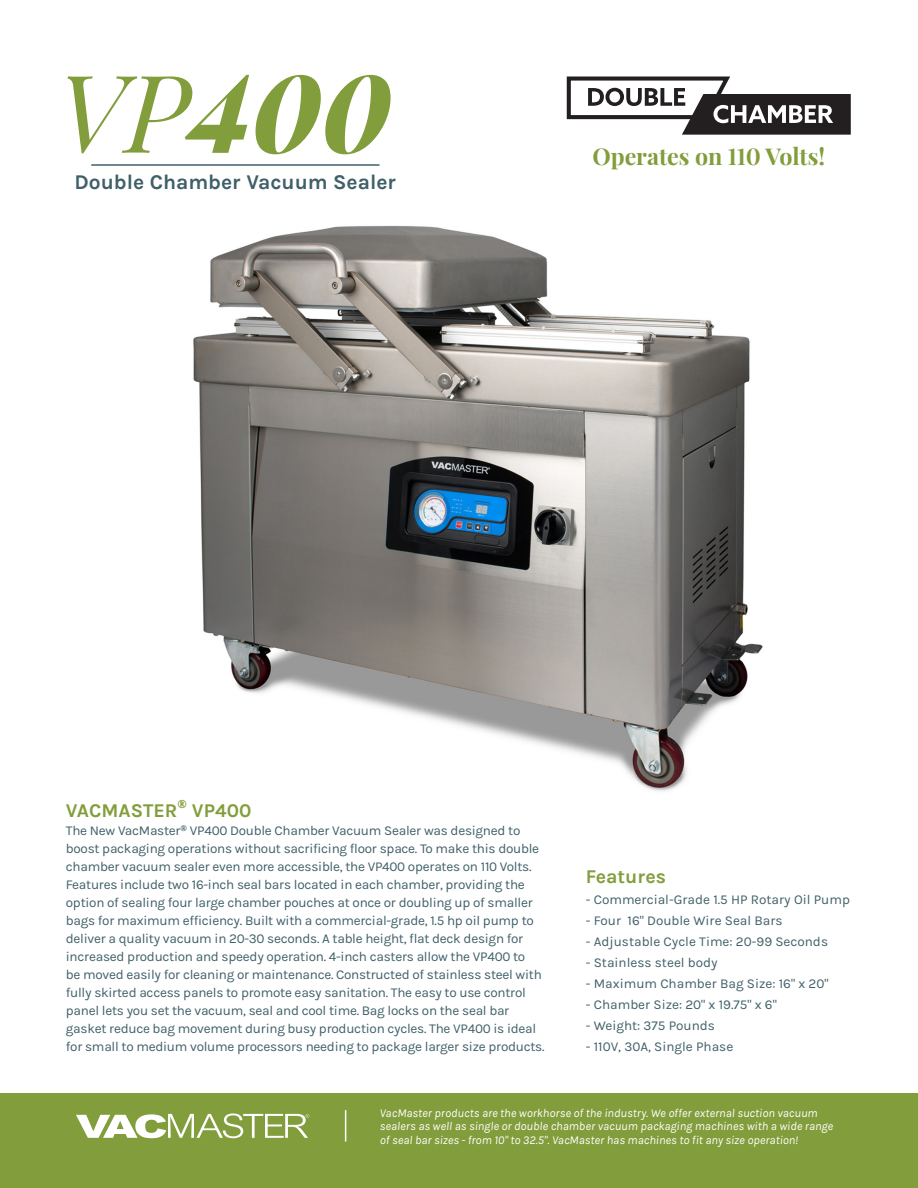
<style>
.page{position:relative;width:918px;height:1188px;background:#fff}
.page>*{position:absolute;margin:0;border:0;box-sizing:border-box;transform-origin:0 0}
.t1{font:italic 900 108px "Playfair Display";color:#829d3b}
.t2{font:700 23.25px "Playfair Display";color:#829d3b}
.t3{font:700 21px "Karla";color:#406069}
.t4{font:700 19.5px "Karla";color:#829d3b}
.TOC_Body_Text{font:13.5px/18px "Karla";letter-spacing:-.02em;color:#406069}
.TOC_Body_Text-2{font:13.5px "Karla";color:#406069}
.t5{font:italic 12px/13.5px "Karla";color:#fff}
.t6{font:700 11.4px "Open Sans";color:#829d3b}
.s1{font-weight:400}
</style>
<div class="page">
<div style="left:0;top:1094px;width:918px;height:94px;background:#829d3b"></div>
<svg style="left:76px;top:1113px;width:233px;height:25px"></svg>
<hr style="left:345px;top:1110px;width:1px;height:32px;background:#fff">
<img style="left:193px;top:225px;width:570px;height:566px">
<hr style="left:91px;top:164px;width:289px;height:2px;background:#406069">
<svg style="left:567px;top:77px;width:284px;height:57px"></svg>
<p class="t1" style="left:57px;top:23px;width:335px"><span class="s1">VP</span>400</p>
<p class="t3" style="left:75px;top:170px;width:323px">Double Chamber Vacuum Sealer</p>
<p class="t2" style="left:592px;top:138px;width:234px">Operates on 110 Volts!</p>
<p class="t6" style="left:178px;top:796px;width:11px">®</p>
<p class="t4" style="left:192px;top:800px;width:61px">VP400</p>
<p class="TOC_Body_Text" style="left:66px;top:822px;width:480px">The New VacMaster<sup>®</sup> VP400 Double Chamber Vacuum Sealer was designed to boost packaging operations without sacrificing floor space. To make this double chamber vacuum sealer even more accessible, the VP400 operates on 110 Volts.<br>Features include two 16-inch seal bars located in each chamber, providing the option of sealing four large chamber pouches at once or doubling up of smaller bags for maximum efficiency. Built with a commercial-grade, 1.5 hp oil pump to deliver a quality vacuum in 20-30 seconds. A table height, flat deck design for increased production and speedy operation. 4-inch casters allow the VP400 to<br>be moved easily for cleaning or maintenance. Constructed of stainless steel with fully skirted access panels to promote easy sanitation. The easy to use control panel lets you set the vacuum, seal and cool time. Bag locks on the seal bar gasket reduce bag movement during busy production cycles. The VP400 is ideal for small to medium volume processors needing to package larger size products.</p>
<p class="t4" style="left:66px;top:800px;width:113px">VACMASTER</p>
<p class="t4" style="left:586px;top:866px;width:82px">Features</p>
<p class="TOC_Body_Text-2" style="left:586px;top:893px;width:266px">- Commercial-Grade 1.5 HP Rotary Oil Pump</p>
<p class="TOC_Body_Text-2" style="left:586px;top:914px;width:198px">- Four 16" Double Wire Seal Bars</p>
<p class="TOC_Body_Text-2" style="left:586px;top:935px;width:244px">- Adjustable Cycle Time: 20-99 Seconds</p>
<p class="TOC_Body_Text-2" style="left:586px;top:956px;width:133px">- Stainless steel body</p>
<p class="TOC_Body_Text-2" style="left:586px;top:977px;width:244px">- Maximum Chamber Bag Size: 16" x 20"</p>
<p class="TOC_Body_Text-2" style="left:586px;top:998px;width:192px">- Chamber Size: 20" x 19.75" x 6"</p>
<p class="TOC_Body_Text-2" style="left:586px;top:1019px;width:131px">- Weight: 375 Pounds</p>
<p class="TOC_Body_Text-2" style="left:586px;top:1040px;width:149px">- 110V, 30A, Single Phase</p>
<p class="t5" style="left:380px;top:1106px;width:455px">VacMaster products are the workhorse of the industry. We offer external suction vacuum sealers as well as single or double chamber vacuum packaging machines with a wide range of seal bar sizes - from 10" to 32.5". VacMaster has machines to fit any size operation!</p>
</div>
